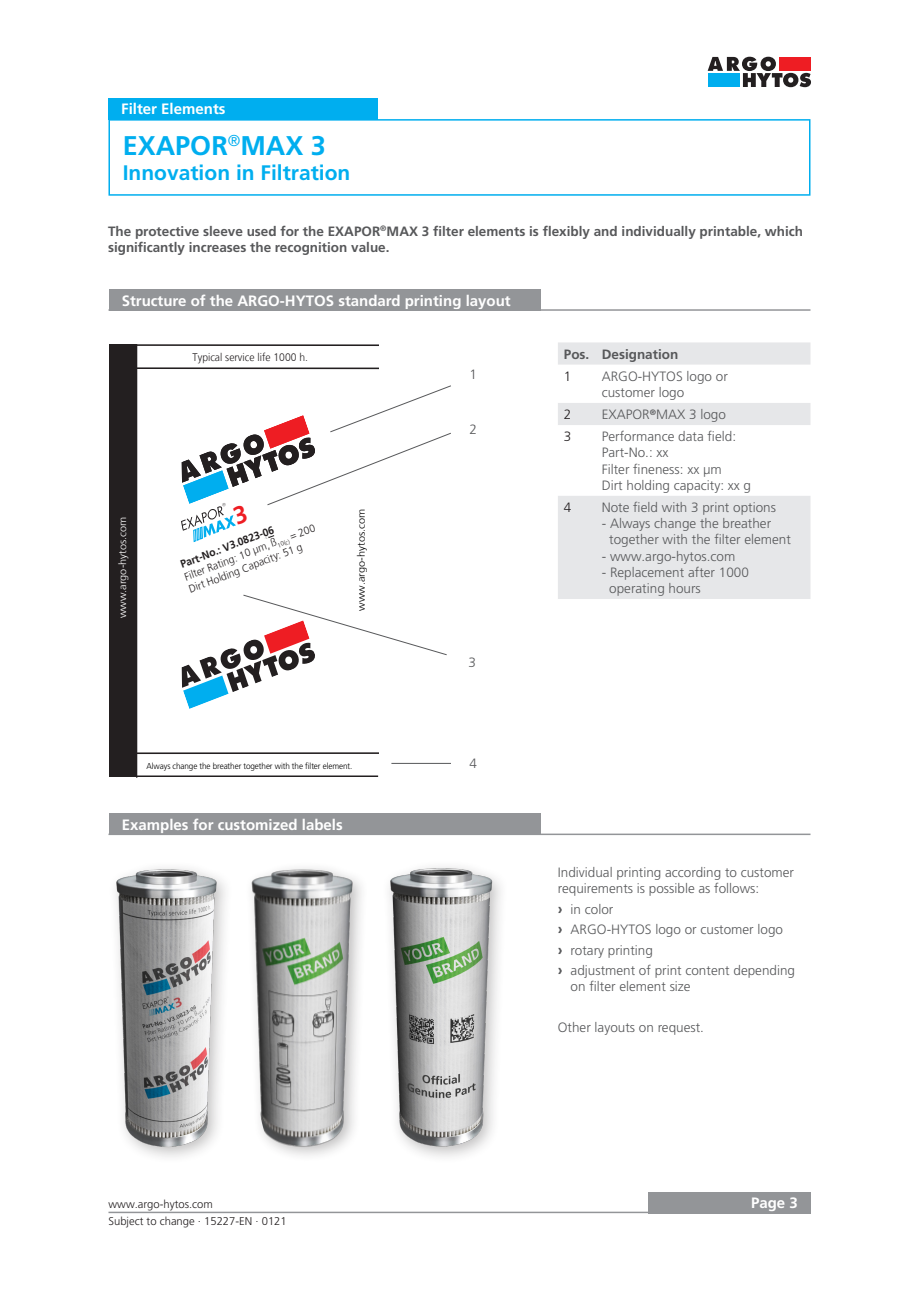
<style>
.page{position:relative;width:919px;height:1289px;background:#fff}
.page>*{position:absolute;margin:0;border:0;box-sizing:border-box;transform-origin:0 0}
._01_Headline_blue{font:700 27px "Frutiger LT Pro";color:#00aeef}
._01_Headline_blue-2{font:700 21px "Frutiger LT Pro";color:#00aeef}
._04_Headline_white{font:700 15px "Frutiger LT Pro";color:#fff}
._06_Copytext{font:300 13.5px/16.2px "Frutiger LT Pro";color:#57585a}
._06_Copytext-2{font:700 13.5px/16.2px "Frutiger LT Pro";color:#57585a}
._07_Listing_Copytext{font:300 13.5px "Frutiger LT Pro";color:#57585a}
._05_Subline_Copytext{font:700 13.5px "Frutiger LT Pro";color:#57585a}
._06_Copytext-3{font:300 13.5px "Frutiger LT Pro";color:#231f20}
.t1{font:300 11.25px "Frutiger LT Pro";color:#231f20}
.t2{font:300 10.95px "Frutiger LT";color:#231f20;scale:.94 1}
.t3{font:300 10.8px/13px "Frutiger LT";color:#231f20;scale:.96 1}
.t4{font:300 10.35px "Frutiger LT";color:#000;scale:1.06 1}
.t5{font:300 10.35px "Frutiger LT";color:#fff;scale:1.06 1}
.t6{font:300 8.55px "Frutiger LT Pro";letter-spacing:-.01em;color:#000;scale:.94 1}
.s1{font-weight:700}
.s2{font-weight:700;font-size:15px}
</style>
<div class="page">
<div style="left:648px;top:1191px;width:162px;height:22px;background:#939598"></div>
<hr style="left:108px;top:1211px;width:702px;height:2px;background:#939598">
<svg style="left:707px;top:57px;width:104px;height:30px"></svg>
<div style="left:108px;top:119px;width:702px;height:77px;border:2px solid #00aeef"></div>
<div style="left:108px;top:98px;width:270px;height:22px;background:#00aeef"></div>
<div style="left:109px;top:289px;width:432px;height:21px;background:#939598"></div>
<hr style="left:108px;top:309px;width:702px;height:2px;background:#939598">
<svg style="left:558px;top:342px;width:252px;height:257px;fill:#e6e7e9"></svg>
<div style="left:109px;top:813px;width:432px;height:21px;background:#939598"></div>
<hr style="left:108px;top:833px;width:702px;height:2px;background:#939598">
<div style="left:109px;top:345px;width:28px;height:432px;background:#231f20"></div>
<hr style="left:136px;top:367px;width:242px;height:2px;background:#231f20">
<hr style="left:134px;top:752px;width:244px;height:2px;background:#231f20">
<hr style="left:110px;top:345px;width:268px;height:1px;background:#231f20">
<svg style="left:182px;top:594px;width:265px;height:115px"></svg>
<hr style="left:391px;top:763px;width:60px;height:1px;background:#57585a">
<hr style="left:110px;top:775px;width:268px;height:2px;background:#231f20">
<img style="left:251px;top:868px;width:108px;height:288px">
<img style="left:359px;top:867px;width:142px;height:290px">
<img style="left:116px;top:868px;width:110px;height:289px">
<svg style="left:181px;top:385px;width:270px;height:157px"></svg>
<p class="_04_Headline_white" style="left:121px;top:100px;width:106px">Filter Elements</p>
<p class="_01_Headline_blue" style="left:123px;top:130px;width:205px">EXAPOR<sup>®</sup>MAX 3</p>
<p class="_01_Headline_blue-2" style="left:123px;top:160px;width:229px">Innovation in Filtration</p>
<p class="_06_Copytext-2" style="left:108px;top:223px;width:696px">The protective sleeve used for the EXAPOR<sup>®</sup>MAX 3 filter elements is flexibly and individually printable, which significantly increases the recognition value.</p>
<p class="_04_Headline_white" style="left:122px;top:291px;width:390px">Structure of the ARGO-HYTOS standard printing layout</p>
<p class="t2" style="left:192px;top:351px;width:124px">Typical service life 1000 h.</p>
<p class="t5" style="left:117px;top:618px;width:97px;rotate:-90deg">www.argo-hytos.com</p>
<p class="t3" style="left:177px;top:559px;width:147px;rotate:-21deg"><span class="s1">Part-No.: V3.0823-06<br></span>Filter Rating: 10 μm, ß<sub>10(c)</sub> = 200<br>Dirt Holding Capacity: 51 g</p>
<p class="t4" style="left:355px;top:610px;width:97px;rotate:-90deg">www.argo-hytos.com</p>
<p class="t6" style="left:146px;top:760px;width:220px">Always change the breather together with the filter element.</p>
<p class="_04_Headline_white" style="left:122px;top:815px;width:222px">Examples for customized labels</p>
<p class="_06_Copytext" style="left:469px;top:366px;width:9px">1</p>
<p class="_06_Copytext" style="left:469px;top:421px;width:9px">2</p>
<p class="_06_Copytext" style="left:468px;top:654px;width:9px">3</p>
<p class="_06_Copytext" style="left:469px;top:755px;width:9px">4</p>
<p class="_05_Subline_Copytext" style="left:564px;top:346px;width:27px">Pos.</p>
<p class="_05_Subline_Copytext" style="left:601px;top:346px;width:78px">Designation</p>
<p class="_06_Copytext-3" style="left:564px;top:368px;width:9px">1</p>
<p class="_06_Copytext" style="left:601px;top:368px;width:128px">ARGO-HYTOS logo or</p>
<p class="_06_Copytext" style="left:601px;top:384px;width:84px">customer logo</p>
<p class="_06_Copytext-3" style="left:564px;top:406px;width:9px">2</p>
<p class="_06_Copytext" style="left:601px;top:406px;width:126px">EXAPOR<sup>®</sup>MAX 3 logo</p>
<p class="_06_Copytext-3" style="left:564px;top:428px;width:9px">3</p>
<p class="_06_Copytext" style="left:601px;top:428px;width:136px">Performance data field:</p>
<p class="_06_Copytext" style="left:601px;top:445px;width:68px">Part-No.: xx</p>
<p class="_06_Copytext" style="left:601px;top:461px;width:122px">Filter fineness: xx µm</p>
<p class="_06_Copytext" style="left:601px;top:477px;width:151px">Dirt holding capacity: xx g</p>
<p class="_06_Copytext-3" style="left:564px;top:499px;width:9px">4</p>
<p class="_06_Copytext" style="left:601px;top:499px;width:176px">Note field with 3 print options</p>
<p class="_06_Copytext" style="left:609px;top:515px;width:183px;text-indent:-8px">- Always change the breather together with the filter element</p>
<p class="_06_Copytext" style="left:601px;top:548px;width:135px">- www.argo-hytos.com</p>
<p class="_06_Copytext" style="left:609px;top:564px;width:141px;text-indent:-8px">- Replacement after 1000 operating hours</p>
<p class="_06_Copytext" style="left:558px;top:864px;width:238px">Individual printing according to customer requirements is possible as follows:</p>
<p class="_06_Copytext" style="left:558px;top:900px;width:57px"><span class="s2">›</span> in color</p>
<p class="_06_Copytext" style="left:558px;top:921px;width:227px"><span class="s2">›</span> ARGO-HYTOS logo or customer logo</p>
<p class="_06_Copytext" style="left:558px;top:941px;width:97px"><span class="s2">›</span> rotary printing</p>
<p class="_06_Copytext" style="left:570px;top:962px;width:226px;text-indent:-13px"><span class="s2">›</span> adjustment of print content depending on filter element size</p>
<p class="_07_Listing_Copytext" style="left:558px;top:1019px;width:148px">Other layouts on request.</p>
<p class="t1" style="left:108px;top:1197px;width:106px">www.argo-hytos.com</p>
<p class="_04_Headline_white" style="left:751px;top:1194px;width:48px">Page 3</p>
<p class="t1" style="left:108px;top:1214px;width:180px">Subject to change · 15227-EN · 0121</p>
</div>
